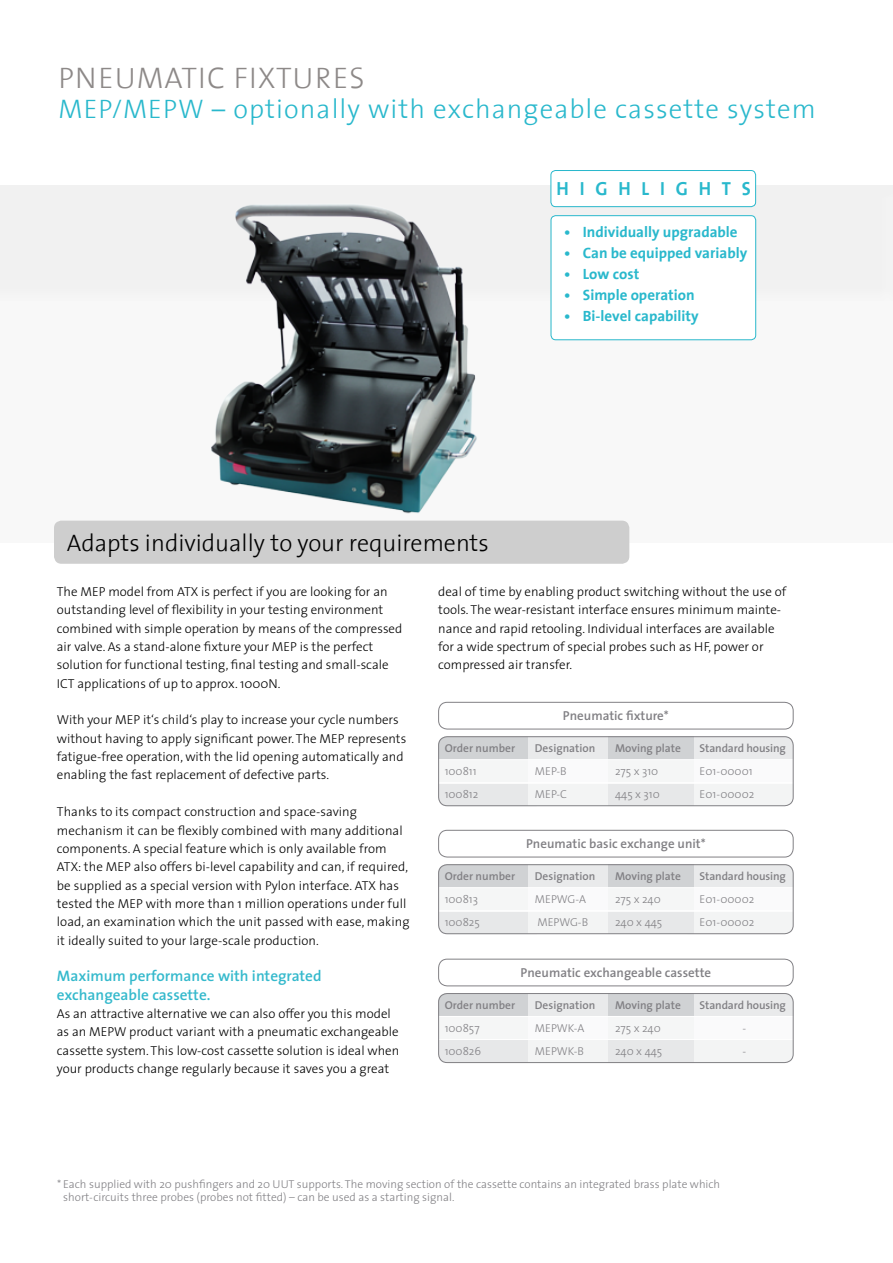
<style>
.page{position:relative;width:893px;height:1263px;background:#fff}
.page>*{position:absolute;margin:0;border:0;box-sizing:border-box;transform-origin:0 0}
.t1{font:300 30px "The Sans";letter-spacing:.04em;color:#8d8988}
.t2{font:300 27px "The Sans";letter-spacing:.04em;color:#29b8cc}
.t3{font:300 24px "The Sans";color:#000}
.t4{font:700 19.05px "The Sans";letter-spacing:.6em;color:#29b8cc;scale:.94 1}
.t5{font:600 15.3px/18.3px "The Sans";color:#34b9cc}
.t6{font:700 15px "The Sans";color:#29b8cc}
.t7{font:300 13.05px/18.3px "The Sans";color:#000}
.t8{font:600 13.05px "The Sans";color:#818084}
.t9{font:600 13.05px "The Sans";color:#34b9cc}
.t10{font:300 11.4px/13.8px "The Sans";color:#818084}
.t11{font:600 11.4px "The Sans";color:#818084}
</style>
<div class="page">
<div style="left:0;top:176px;width:893px;height:127px;background:#000;opacity:.03"></div>
<div style="left:54px;top:521px;width:575px;height:43px;background:#cecece;border-radius:8px"></div>
<div style="left:551px;top:170px;width:205px;height:37px;background:#fff;border-radius:5px"></div>
<div style="left:550px;top:170px;width:206px;height:37px;border:1px solid #29b8cc;border-radius:5px"></div>
<div style="left:551px;top:216px;width:205px;height:124px;background:#fff;border-radius:5px"></div>
<div style="left:551px;top:215px;width:205px;height:125px;border:1px solid #29b8cc;border-radius:5px"></div>
<svg style="left:438px;top:993px;width:355px;height:70px"></svg>
<hr style="left:439px;top:1016px;width:354px;height:1px;background:#fff">
<hr style="left:439px;top:1039px;width:354px;height:1px;background:#fff">
<div style="left:438px;top:993px;width:355px;height:70px;border:1px solid #818084;border-radius:9px"></div>
<div style="left:438px;top:959px;width:355px;height:27px;border:1px solid #818084;border-radius:9px"></div>
<div style="left:438px;top:702px;width:355px;height:27px;border:1px solid #818084;border-radius:9px"></div>
<svg style="left:438px;top:736px;width:355px;height:70px"></svg>
<hr style="left:439px;top:759px;width:354px;height:1px;background:#fff">
<hr style="left:439px;top:782px;width:354px;height:1px;background:#fff">
<div style="left:438px;top:736px;width:355px;height:70px;border:1px solid #818084;border-radius:9px"></div>
<div style="left:438px;top:830px;width:355px;height:27px;border:1px solid #818084;border-radius:9px"></div>
<svg style="left:438px;top:864px;width:355px;height:70px"></svg>
<hr style="left:439px;top:887px;width:354px;height:1px;background:#fff">
<hr style="left:439px;top:910px;width:354px;height:1px;background:#fff">
<div style="left:438px;top:864px;width:355px;height:70px;border:1px solid #818084;border-radius:9px"></div>
<img style="left:203px;top:200px;width:278px;height:314px">
<h1 class="t1" style="left:58px;top:53px;width:308px">PNEUMATIC FIXTURES</h1>
<h2 class="t2" style="left:58px;top:86px;width:759px">MEP/MEPW – optionally with exchangeable cassette system</h2>
<h3 class="t4" style="left:557px;top:172px;width:208px">HIGHLIGHTS</h3>
<p class="t6" style="left:564px;top:220px;width:175px">• Individually upgradable</p>
<p class="t6" style="left:564px;top:241px;width:185px">• Can be equipped variably</p>
<p class="t6" style="left:564px;top:262px;width:77px">• Low cost</p>
<p class="t6" style="left:564px;top:283px;width:132px">• Simple operation</p>
<p class="t6" style="left:564px;top:304px;width:136px">• Bi-level capability</p>
<p class="t9" style="left:636px;top:228px;width:59px">• Low cost</p>
<p class="t9" style="left:636px;top:246px;width:106px">• Simple operation</p>
<h3 class="t3" style="left:67px;top:523px;width:424px">Adapts individually to your requirements</h3>
<p class="t7" style="left:57px;top:582px;width:347px">The MEP model from ATX is perfect if you are looking for an outstanding level of flexibility in your testing environment combined with simple operation by means of the compressed air valve. As a stand-alone fixture your MEP is the perfect solution for functional testing, final testing and small-scale ICT applications of up to approx. 1000N.</p>
<p class="t7" style="left:57px;top:710px;width:351px">With your MEP it‘s child‘s play to increase your cycle numbers without having to apply significant power. The MEP represents fatigue-free operation, with the lid opening automatically and enabling the fast replacement of defective parts.</p>
<p class="t7" style="left:57px;top:802px;width:354px">Thanks to its compact construction and space-saving mechanism it can be flexibly combined with many additional components. A special feature which is only available from ATX: the MEP also offers bi-level capability and can, if required, be supplied as a special version with Pylon interface. ATX has tested the MEP with more than 1 million operations under full load, an examination which the unit passed with ease, making it ideally suited to your large-scale production.</p>
<p class="t5" style="left:57px;top:966px;width:266px">Maximum performance with integrated exchangeable cassette.</p>
<p class="t7" style="left:57px;top:1004px;width:344px">As an attractive alternative we can also offer you this model as an MEPW product variant with a pneumatic exchangeable cassette system. This low-cost cassette solution is ideal when your products change regularly because it saves you a great</p>
<p class="t7" style="left:438px;top:582px;width:350px">deal of time by enabling product switching without the use of tools. The wear-resistant interface ensures minimum mainte&shy;nance and rapid retooling. Individual interfaces are available for a wide spectrum of special probes such as HF, power or compressed air transfer.</p>
<p class="t8" style="left:563px;top:704px;width:107px">Pneumatic fixture*</p>
<p class="t11" style="left:445px;top:738px;width:72px">Order number</p>
<p class="t11" style="left:535px;top:738px;width:62px">Designation</p>
<p class="t11" style="left:615px;top:738px;width:67px">Moving plate</p>
<p class="t11" style="left:699px;top:738px;width:88px">Standard housing</p>
<p class="t10" style="left:445px;top:764px;width:33px">100811</p>
<p class="t10" style="left:535px;top:764px;width:33px">MEP-B</p>
<p class="t10" style="left:615px;top:764px;width:45px">275 x 310</p>
<p class="t10" style="left:699px;top:764px;width:55px">E01-00001</p>
<p class="t10" style="left:445px;top:787px;width:35px">100812</p>
<p class="t10" style="left:535px;top:787px;width:34px">MEP-C</p>
<p class="t10" style="left:615px;top:787px;width:46px">445 x 310</p>
<p class="t10" style="left:699px;top:787px;width:56px">E01-00002</p>
<p class="t8" style="left:526px;top:833px;width:181px">Pneumatic basic exchange unit*</p>
<p class="t11" style="left:445px;top:867px;width:72px">Order number</p>
<p class="t11" style="left:535px;top:867px;width:62px">Designation</p>
<p class="t11" style="left:615px;top:867px;width:67px">Moving plate</p>
<p class="t11" style="left:699px;top:867px;width:88px">Standard housing</p>
<p class="t10" style="left:445px;top:892px;width:35px">100813</p>
<p class="t10" style="left:535px;top:892px;width:53px">MEPWG-A</p>
<p class="t10" style="left:615px;top:892px;width:47px">275 x 240</p>
<p class="t10" style="left:699px;top:892px;width:56px">E01-00002</p>
<p class="t10" style="left:445px;top:915px;width:37px">100825</p>
<p class="t10" style="left:537px;top:915px;width:52px">MEPWG-B</p>
<p class="t10" style="left:615px;top:915px;width:49px">240 x 445</p>
<p class="t10" style="left:699px;top:915px;width:56px">E01-00002</p>
<p class="t8" style="left:521px;top:961px;width:192px">Pneumatic exchangeable cassette</p>
<p class="t11" style="left:445px;top:995px;width:72px">Order number</p>
<p class="t11" style="left:535px;top:995px;width:62px">Designation</p>
<p class="t11" style="left:615px;top:995px;width:67px">Moving plate</p>
<p class="t11" style="left:699px;top:995px;width:88px">Standard housing</p>
<p class="t10" style="left:445px;top:1020px;width:36px">100857</p>
<p class="t10" style="left:535px;top:1020px;width:51px">MEPWK-A</p>
<p class="t10" style="left:615px;top:1020px;width:47px">275 x 240</p>
<p class="t10" style="left:742px;top:1020px;width:5px">-</p>
<p class="t10" style="left:445px;top:1043px;width:38px">100826</p>
<p class="t10" style="left:535px;top:1043px;width:51px">MEPWK-B</p>
<p class="t10" style="left:615px;top:1043px;width:49px">240 x 445</p>
<p class="t10" style="left:63px;top:1176px;width:658px;text-indent:-6px">* Each supplied with 20 pushfingers and 20 UUT supports. The moving section of the cassette contains an integrated brass plate which short-circuits three probes (probes not fitted) – can be used as a starting signal.</p>
</div>
